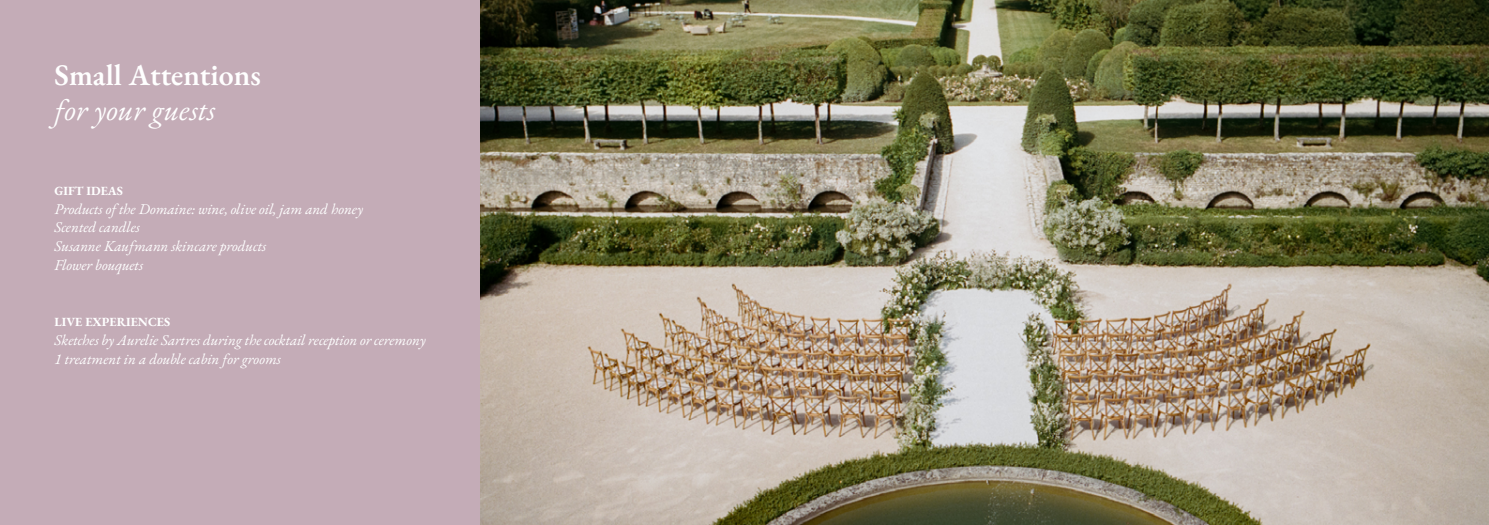
<style>
.page{position:relative;width:1489px;height:525px;background:#fff}
.page>*{position:absolute;margin:0;border:0;box-sizing:border-box;transform-origin:0 0}
.t1{font:600 30px "EB Garamond";color:#fff}
.t2{font:italic 30px "EB Garamond";letter-spacing:.01em;color:#fff}
.t3{font:italic 15px/18.8px "EB Garamond";color:#fff}
.t4{font:700 12.5px "EB Garamond";color:#fff}
</style>
<div class="page">
<div style="left:0;top:0;width:480px;height:524px;background:#c4acb7"></div>
<img style="left:480px;top:0;width:1008px;height:524px">
<h1 class="t1" style="left:54px;top:56px;width:208px">Small Attentions</h1>
<h1 class="t2" style="left:54px;top:91px;width:163px">for your guests</h1>
<p class="t4" style="left:54px;top:182px;width:70px">GIFT IDEAS</p>
<p class="t3" style="left:54px;top:199px;width:310px">Products of the Domaine: wine, olive oil, jam and honey<br>Scented candles<br>Susanne Kaufmann skincare products<br>Flower bouquets</p>
<p class="t4" style="left:54px;top:314px;width:117px">LIVE EXPERIENCES</p>
<p class="t3" style="left:54px;top:330px;width:373px">Sketches by Aurelie Sartres during the cocktail reception or ceremony<br>1 treatment in a double cabin for grooms</p>
</div>
